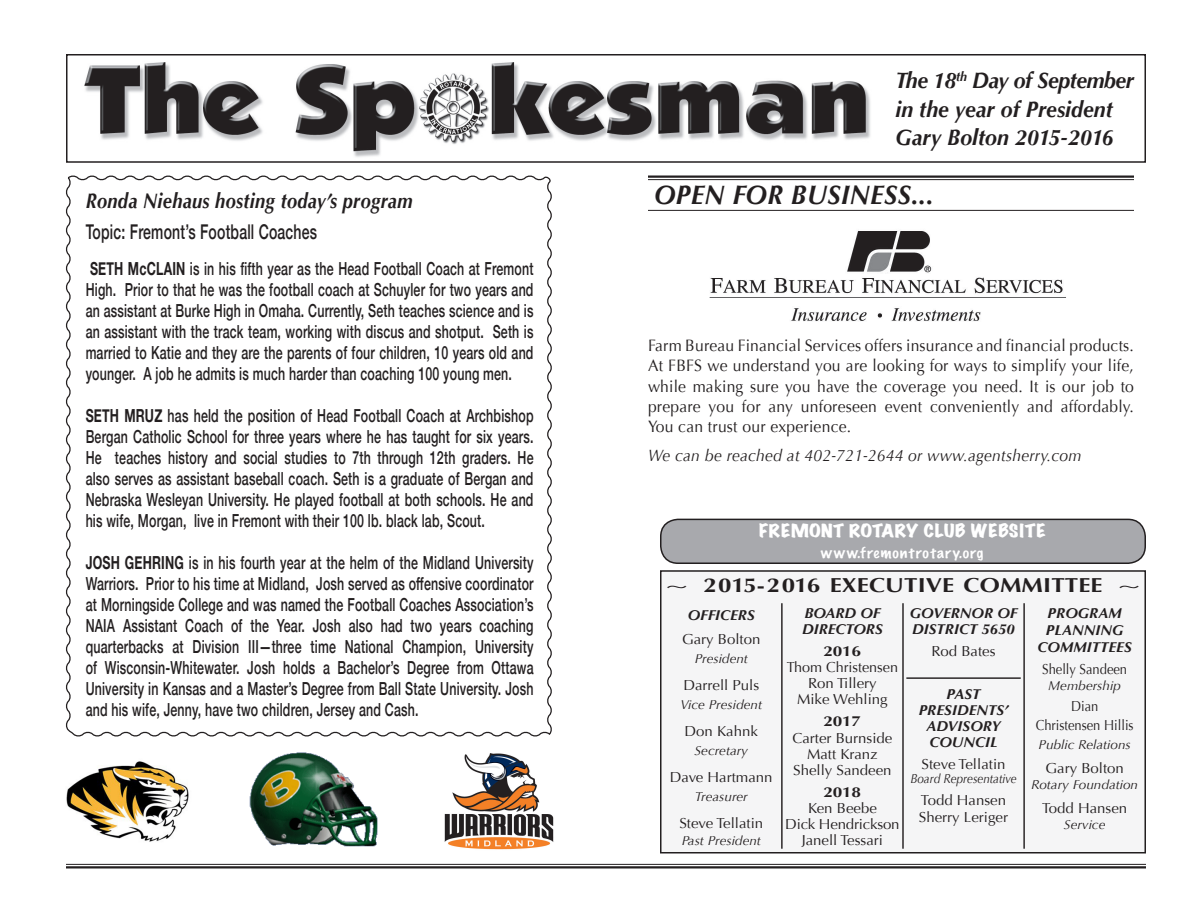
<style>
.page{position:relative;width:1188px;height:918px;background:#fff}
.page>*{position:absolute;margin:0;border:0;box-sizing:border-box;transform-origin:0 0}
.Subhead{font:italic 700 27px "Optima";letter-spacing:.015em;color:#231f20;scale:.95 1}
.Subhead-2{font:italic 700 22.5px/28.5px "Optima";color:#231f20;scale:.95 1}
.Subhead-3{font:italic 700 21.15px "Optima";letter-spacing:.015em;color:#231f20;scale:.86 1}
.Subhead-4{font:500 20.4px "Helvetica Neue";letter-spacing:.015em;color:#231f20;scale:.69 1}
.t1{font:700 20.1px "Optima";letter-spacing:.005em;color:#231f20;scale:1.2 1}
.Subhead-5{font:500 18px/21px "Helvetica Neue";letter-spacing:.015em;color:#231f20;text-align:justify;scale:.69 1}
.Body_Copy{font:16.5px/20.2px "Optima";letter-spacing:.015em;color:#231f20;text-align:justify;scale:.95 1}
.Body_Copy-2{font:italic 16.5px "Optima";letter-spacing:.015em;color:#231f20;scale:.95 1}
.Subhead-6{font:expanded 16.5px "Marker Felt";letter-spacing:.04em;color:#fff;scale:1.15 1}
.Subhead-7{font:14.4px/16.2px "Optima";color:#231f20;text-align:center;scale:1.04 1}
.Subhead-8{font:italic 700 14.4px/15.9px "Optima";color:#231f20;scale:1.04 1}
.Subhead-9{font:14.4px/16.2px "Optima";color:#231f20;text-align:center}
.Subhead-10{font:14.4px/18.8px "Optima";color:#231f20;text-align:center;scale:.9 1}
.t2{font:700 14.4px "Optima";letter-spacing:-.015em;color:#231f20;scale:1.2 1}
.Subhead-11{font:100 13.5px "Marker Felt";letter-spacing:.07em;color:#fff;scale:1.15 1}
.t3{font:italic 12.9px "Optima";color:#231f20;scale:1.04 1}
.t4{font:italic 12.9px "Optima";color:#231f20;scale:.9 1}
.s1{font-weight:700}
.s2{font-weight:400}
</style>
<div class="page">
<svg style="left:66px;top:175px;width:486px;height:562px"></svg>
<img style="left:84px;top:62px;width:786px;height:95px">
<div style="left:66px;top:54px;width:1080px;height:109px;border:2px solid #231f20"></div>
<div style="left:661px;top:571px;width:484px;height:282px;background:#f5f5f6"></div>
<div style="left:660px;top:570px;width:486px;height:284px;border:2px solid #231f20"></div>
<hr style="left:906px;top:677px;width:115px;height:2px;background:#231f20">
<hr style="left:781px;top:603px;width:2px;height:246px;background:#231f20">
<hr style="left:902px;top:603px;width:2px;height:246px;background:#231f20">
<hr style="left:1023px;top:603px;width:2px;height:246px;background:#231f20">
<hr style="left:66px;top:864px;width:1080px;height:1px;background:#231f20">
<hr style="left:66px;top:866px;width:1080px;height:2px;background:#231f20">
<div style="left:661px;top:519px;width:484px;height:44px;background:#a8a9ad;border-radius:17px"></div>
<div style="left:660px;top:519px;width:486px;height:45px;border:2px solid #231f20;border-radius:17px"></div>
<img style="left:709px;top:231px;width:357px;height:91px">
<hr style="left:648px;top:176px;width:486px;height:2px;background:#231f20">
<hr style="left:648px;top:179px;width:486px;height:1px;background:#231f20">
<hr style="left:648px;top:210px;width:486px;height:1px;background:#231f20">
<img style="left:66px;top:761px;width:123px;height:81px">
<img style="left:444px;top:753px;width:110px;height:97px">
<img style="left:249px;top:752px;width:129px;height:95px">
<p class="Subhead-3" style="left:86px;top:188px;width:382px">Ronda Niehaus hosting today’s program</p>
<p class="Subhead-4" style="left:86px;top:216px;width:337px">Topic: Fremont’s Football Coaches</p>
<p class="Subhead-5" style="left:86px;top:257px;width:651px"><span class="s1">SETH McCLAIN</span> is in his fifth year as the Head Football Coach at Fremont High. Prior to that he was the football coach at Schuyler for two years and an assistant at Burke High in Omaha. Currently, Seth teaches science and is an assistant with the track team, working with discus and shotput. Seth is married to Katie and they are the parents of four children, 10 years old and younger. A job he admits is much harder than coaching 100 young men.</p>
<p class="Subhead-5" style="left:86px;top:404px;width:651px"><span class="s1">SETH MRUZ</span> has held the position of Head Football Coach at Archbishop Bergan Catholic School for three years where he has taught for six years.<br>He teaches history and social studies to 7th through 12th graders. He also serves as assistant baseball coach. Seth is a graduate of Bergan and Nebraska Wesleyan University. He played football at both schools. He and his wife, Morgan, live in Fremont with their 100 lb. black lab, Scout.</p>
<p class="Subhead-5" style="left:86px;top:551px;width:651px"><span class="s1">JOSH GEHRING</span> is in his fourth year at the helm of the Midland University Warriors. Prior to his time at Midland, Josh served as offensive coordinator at Morningside College and was named the Football Coaches Association’s NAIA Assistant Coach of the Year. Josh also had two years coaching quarterbacks at Division III—three time National Champion, University of Wisconsin-Whitewater. Josh holds a Bachelor’s Degree from Ottawa University in Kansas and a Master’s Degree from Ball State University. Josh and his wife, Jenny, have two children, Jersey and Cash.</p>
<p class="Subhead-2" style="left:895px;top:67px;width:253px">The 18<sup>th</sup> Day of September in the year of President<br>Gary Bolton 2015-2016</p>
<p class="Subhead" style="left:654px;top:179px;width:296px">OPEN FOR BUSINESS...</p>
<p class="Body_Copy" style="left:648px;top:336px;width:513px">Farm Bureau Financial Services offers insurance and financial products.<br>At FBFS we understand you are looking for ways to simplify your life, while making sure you have the coverage you need. It is our job to prepare you for any unforeseen event conveniently and affordably.<br>You can trust our experience.</p>
<p class="Body_Copy-2" style="left:648px;top:446px;width:458px">We can be reached at 402-721-2644 or www.agentsherry.com</p>
<p class="Subhead-6" style="left:759px;top:518px;width:251px">FREMONT ROTARY CLUB WEBSITE</p>
<p class="Subhead-11" style="left:821px;top:543px;width:143px">www.fremontrotary.org</p>
<p class="t1" style="left:664px;top:573px;width:400px"><span class="s2">~</span> 2015-2016 EXECUTIVE COMMITTEE <span class="s2">~</span></p>
<p class="Subhead-8" style="left:688px;top:607px;width:66px">OFFICERS</p>
<p class="Subhead-7" style="left:682px;top:632px;width:77px">Gary Bolton</p>
<p class="t3" style="left:695px;top:651px;width:53px">President</p>
<p class="Subhead-7" style="left:683px;top:678px;width:74px">Darrell Puls</p>
<p class="t3" style="left:681px;top:697px;width:80px">Vice President</p>
<p class="Subhead-7" style="left:685px;top:724px;width:72px">Don Kahnk</p>
<p class="t3" style="left:695px;top:743px;width:53px">Secretary</p>
<p class="Subhead-7" style="left:670px;top:769px;width:100px">Dave Hartmann</p>
<p class="t3" style="left:695px;top:789px;width:52px">Treasurer</p>
<p class="Subhead-7" style="left:679px;top:815px;width:82px">Steve Tellatin</p>
<p class="t3" style="left:682px;top:833px;width:78px">Past President</p>
<p class="Subhead-8" style="left:802px;top:605px;width:79px">BOARD OF<br>DIRECTORS</p>
<p class="t2" style="left:824px;top:643px;width:33px">2016</p>
<p class="Subhead-9" style="left:787px;top:659px;width:113px">Thom Christensen<br>Ron Tillery<br>Mike Wehling</p>
<p class="t2" style="left:824px;top:713px;width:33px">2017</p>
<p class="Subhead-7" style="left:792px;top:730px;width:98px">Carter Burnside<br>Matt Kranz<br>Shelly Sandeen</p>
<p class="t2" style="left:824px;top:784px;width:33px">2018</p>
<p class="Subhead-7" style="left:785px;top:800px;width:111px">Ken Beebe<br>Dick Hendrickson<br>Janell Tessari</p>
<p class="Subhead-8" style="left:910px;top:605px;width:105px">GOVERNOR OF<br>DISTRICT 5650</p>
<p class="Subhead-7" style="left:931px;top:643px;width:63px">Rod Bates</p>
<p class="Subhead-8" style="left:919px;top:686px;width:88px;text-align:center">PAST<br>PRESIDENTS’<br>ADVISORY<br>COUNCIL</p>
<p class="Subhead-7" style="left:922px;top:756px;width:82px">Steve Tellatin</p>
<p class="t4" style="left:910px;top:771px;width:120px">Board Representative</p>
<p class="Subhead-7" style="left:919px;top:791px;width:87px;line-height:17.4px;text-align:left">Todd Hansen<br>Sherry Leriger</p>
<p class="Subhead-8" style="left:1038px;top:604px;width:92px;line-height:17.2px;text-align:center">PROGRAM<br>PLANNING<br>COMMITTEES</p>
<p class="Subhead-10" style="left:1042px;top:660px;width:96px">Shelly Sandeen</p>
<p class="t3" style="left:1048px;top:678px;width:71px">Membership</p>
<p class="Subhead-10" style="left:1036px;top:697px;width:110px">Dian<br>Christensen Hillis</p>
<p class="t3" style="left:1039px;top:737px;width:90px">Public Relations</p>
<p class="Subhead-7" style="left:1046px;top:760px;width:77px">Gary Bolton</p>
<p class="t3" style="left:1031px;top:777px;width:104px">Rotary Foundation</p>
<p class="Subhead-7" style="left:1042px;top:800px;width:83px">Todd Hansen</p>
<p class="t3" style="left:1064px;top:817px;width:41px">Service</p>
</div>
